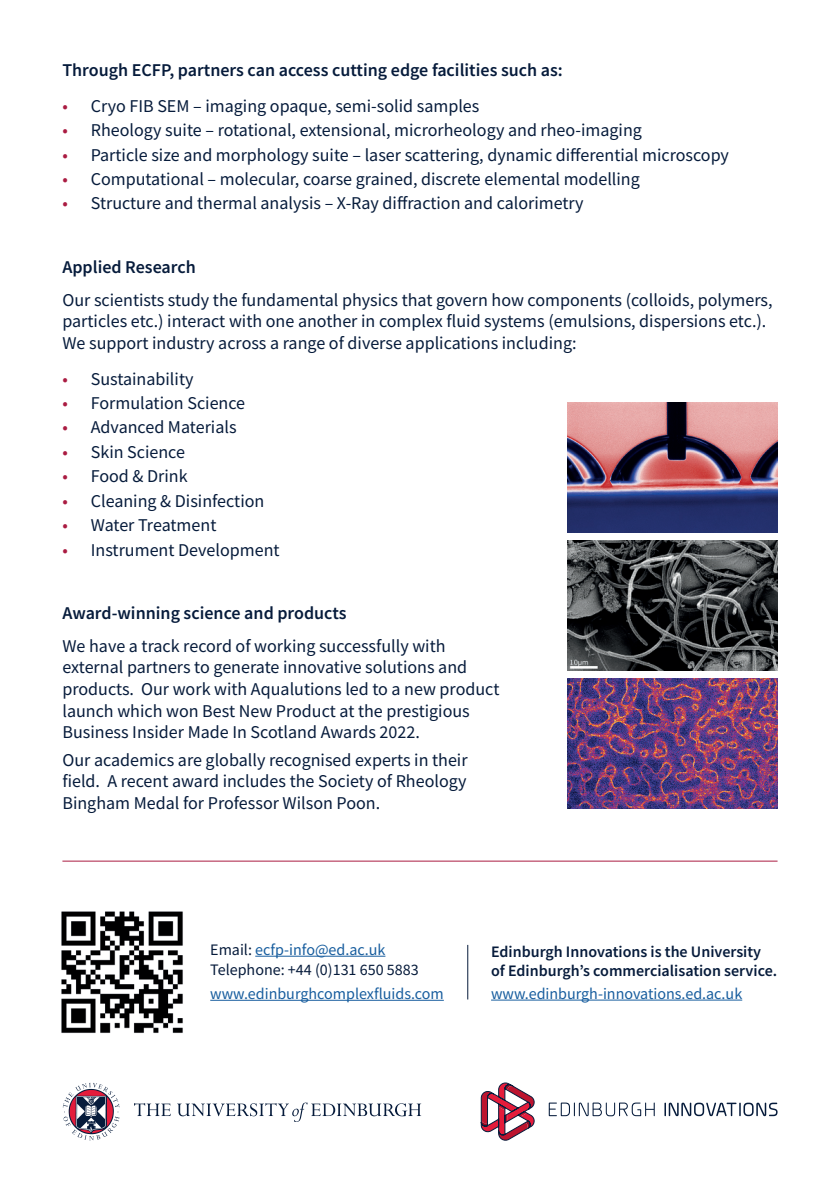
<style>
.page{position:relative;width:840px;height:1191px;background:#fff}
.page>*{position:absolute;margin:0;border:0;box-sizing:border-box;transform-origin:0 0}
.t1{font:18px/21.6px "Source Sans Pro";color:#061b3b}
.t2{font:600 18px "Source Sans Pro";color:#061b3b}
.t3{font:600 16px/19.2px "Source Sans Pro";color:#061b3b}
.t4{font:16px "Source Sans Pro";color:#175d9e}
.t5{font:16px/19.2px "Source Sans Pro";color:#061b3b}
.s1{color:#aa1c42}
.s2{color:#175d9e}
</style>
<div class="page">
<img style="left:567px;top:679px;width:210px;height:129px">
<img style="left:567px;top:541px;width:210px;height:129px">
<img style="left:567px;top:403px;width:210px;height:129px">
<hr style="left:62px;top:860px;width:715px;height:1px;background:#aa1c42">
<svg style="left:63px;top:1082px;width:57px;height:58px"></svg>
<svg style="left:134px;top:1103px;width:37px;height:13px"></svg>
<svg style="left:177px;top:1102px;width:244px;height:20px"></svg>
<svg style="left:548px;top:1102px;width:106px;height:14px"></svg>
<svg style="left:664px;top:1102px;width:113px;height:14px"></svg>
<svg style="left:480px;top:1082px;width:55px;height:58px"></svg>
<hr style="left:255px;top:955px;width:130px;height:1px;background:#175d9e">
<hr style="left:210px;top:1000px;width:233px;height:1px;background:#175d9e">
<img style="left:61px;top:911px;width:122px;height:122px">
<hr style="left:491px;top:999px;width:250px;height:1px;background:#175d9e">
<hr style="left:467px;top:945px;width:1px;height:54px;background:#061b3b">
<p class="t2" style="left:62px;top:58px;width:501px">Through ECFP, partners can access cutting edge facilities such as:</p>
<p class="t1" style="left:62px;top:95px;width:418px"><span class="s1">•</span> Cryo FIB SEM – imaging opaque, semi-solid samples</p>
<p class="t1" style="left:62px;top:119px;width:580px"><span class="s1">•</span> Rheology suite – rotational, extensional, microrheology and rheo-imaging</p>
<p class="t1" style="left:62px;top:144px;width:667px"><span class="s1">•</span> Particle size and morphology suite – laser scattering, dynamic differential microscopy</p>
<p class="t1" style="left:62px;top:168px;width:578px"><span class="s1">•</span> Computational – molecular, coarse grained, discrete elemental modelling</p>
<p class="t1" style="left:62px;top:192px;width:522px"><span class="s1">•</span> Structure and thermal analysis – X-Ray diffraction and calorimetry</p>
<p class="t2" style="left:62px;top:255px;width:135px">Applied Research</p>
<p class="t1" style="left:62px;top:289px;width:711px">Our scientists study the fundamental physics that govern how components (colloids, polymers, particles etc.) interact with one another in complex fluid systems (emulsions, dispersions etc.).<br>We support industry across a range of diverse applications including:</p>
<p class="t1" style="left:62px;top:368px;width:132px"><span class="s1">•</span> Sustainability</p>
<p class="t1" style="left:62px;top:392px;width:184px"><span class="s1">•</span> Formulation Science</p>
<p class="t1" style="left:62px;top:416px;width:175px"><span class="s1">•</span> Advanced Materials</p>
<p class="t1" style="left:62px;top:441px;width:124px"><span class="s1">•</span> Skin Science</p>
<p class="t1" style="left:62px;top:465px;width:127px"><span class="s1">•</span> Food &amp; Drink</p>
<p class="t1" style="left:62px;top:490px;width:203px"><span class="s1">•</span> Cleaning &amp; Disinfection</p>
<p class="t1" style="left:62px;top:514px;width:155px"><span class="s1">•</span> Water Treatment</p>
<p class="t1" style="left:62px;top:539px;width:219px"><span class="s1">•</span> Instrument Development</p>
<p class="t2" style="left:62px;top:601px;width:285px">Award-winning science and products</p>
<p class="t1" style="left:62px;top:635px;width:438px">We have a track record of working successfully with external partners to generate innovative solutions and products. Our work with Aqualutions led to a new product launch which won Best New Product at the prestigious Business Insider Made In Scotland Awards 2022.</p>
<p class="t1" style="left:62px;top:748px;width:406px;text-align:justify">Our academics are globally recognised experts in their field. A recent award includes the Society of Rheology Bingham Medal for Professor Wilson Poon.</p>
<p class="t5" style="left:210px;top:940px;width:210px">Email: <span class="s2">ecfp-info@ed.ac.uk<br></span>Telephone: +44 (0)131 650 5883</p>
<p class="t4" style="left:210px;top:984px;width:235px">www.edinburghcomplexfluids.com</p>
<p class="t3" style="left:491px;top:941px;width:287px">Edinburgh Innovations is the University of Edinburgh’s commercialisation service.</p>
<p class="t4" style="left:491px;top:983px;width:252px">www.edinburgh-innovations.ed.ac.uk</p>
</div>
